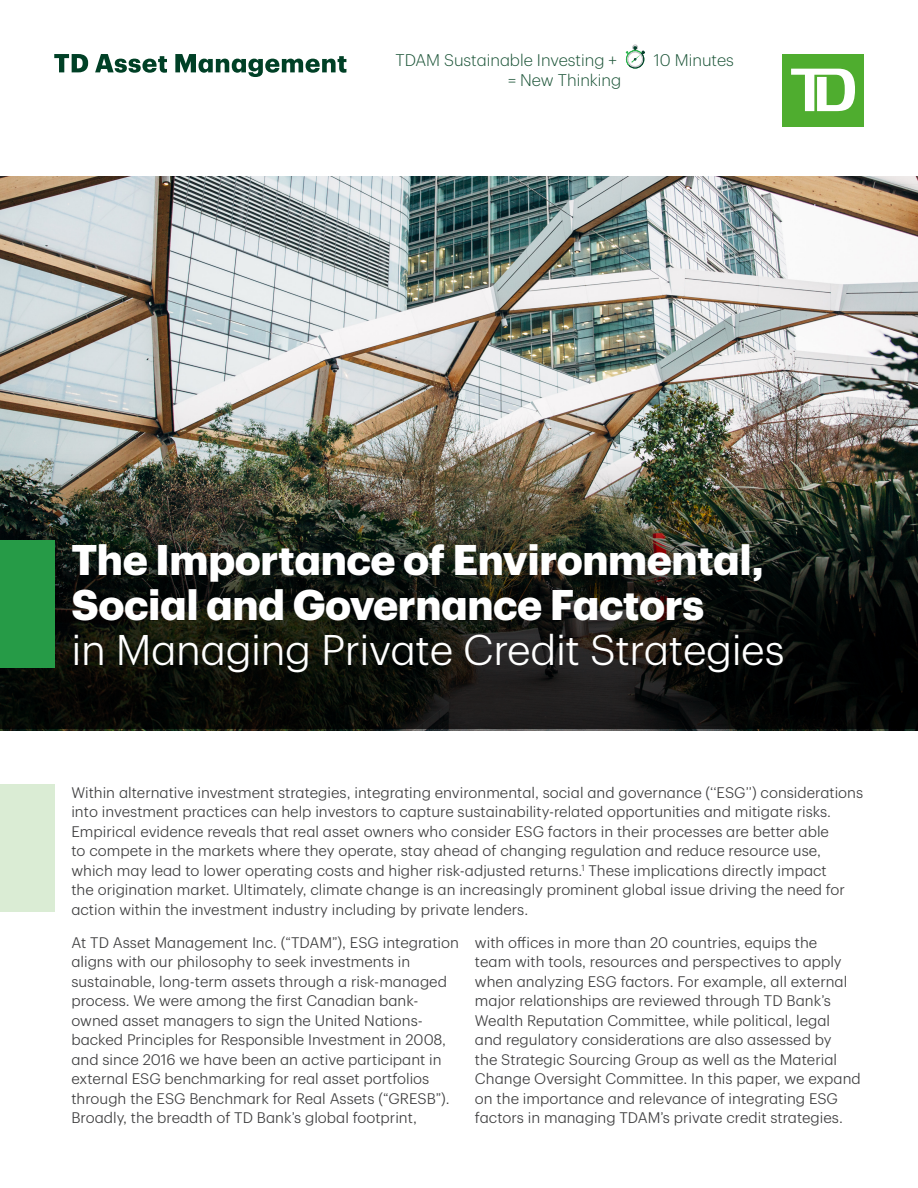
<style>
.page{position:relative;width:918px;height:1188px;background:#fff}
.page>*{position:absolute;margin:0;border:0;box-sizing:border-box;transform-origin:0 0}
.t1{font:700 42px/45px "TD Graphik";letter-spacing:-.01em;color:#fff}
.t2{font:300 16.5px "TD Graphik";color:#1a5336}
.t3{font:300 15px/19.5px "TD Graphik";color:#3e3e3f}
.s1{font-weight:300}
</style>
<div class="page">
<svg style="left:54px;top:54px;width:292px;height:23px"></svg>
<svg style="left:626px;top:45px;width:19px;height:24px"></svg>
<div style="left:783px;top:54px;width:81px;height:73px;background:#4fad2f"></div>
<svg style="left:791px;top:69px;width:64px;height:42px"></svg>
<img style="left:0;top:176px;width:918px;height:554px">
<img style="left:0;top:442px;width:918px;height:287px">
<div style="left:0;top:540px;width:54px;height:127px;background:#269b47"></div>
<div style="left:0;top:784px;width:54px;height:128px;background:#daecd4"></div>
<p class="t2" style="left:395px;top:48px;width:223px">TDAM Sustainable Investing +</p>
<p class="t2" style="left:654px;top:48px;width:82px">10 Minutes</p>
<p class="t2" style="left:508px;top:68px;width:115px">= New Thinking</p>
<h1 class="t1" style="left:71px;top:534px;width:715px">The Importance of Environmental,<br>Social and Governance Factors<br><span class="s1">in Managing Private Credit Strategies</span></h1>
<p class="t3" style="left:71px;top:781px;width:793px">Within alternative investment strategies, integrating environmental, social and governance (‘‘ESG’’) considerations into investment practices can help investors to capture sustainability-related opportunities and mitigate risks.<br>Empirical evidence reveals that real asset owners who consider ESG factors in their processes are better able<br>to compete in the markets where they operate, stay ahead of changing regulation and reduce resource use, which may lead to lower operating costs and higher risk-adjusted returns.<sup>1</sup> These implications directly impact<br>the origination market. Ultimately, climate change is an increasingly prominent global issue driving the need for action within the investment industry including by private lenders.</p>
<p class="t3" style="left:71px;top:931px;width:389px">At TD Asset Management Inc. (“TDAM”), ESG integration aligns with our philosophy to seek investments in sustainable, long-term assets through a risk-managed process. We were among the first Canadian bank&shy;owned asset managers to sign the United Nations&shy;backed Principles for Responsible Investment in 2008, and since 2016 we have been an active participant in external ESG benchmarking for real asset portfolios through the ESG Benchmark for Real Assets (“GRESB”).<br>Broadly, the breadth of TD Bank’s global footprint,</p>
<p class="t3" style="left:475px;top:931px;width:387px">with offices in more than 20 countries, equips the<br>team with tools, resources and perspectives to apply when analyzing ESG factors. For example, all external major relationships are reviewed through TD Bank’s Wealth Reputation Committee, while political, legal and regulatory considerations are also assessed by<br>the Strategic Sourcing Group as well as the Material Change Oversight Committee. In this paper, we expand on the importance and relevance of integrating ESG factors in managing TDAM’s private credit strategies.</p>
</div>
